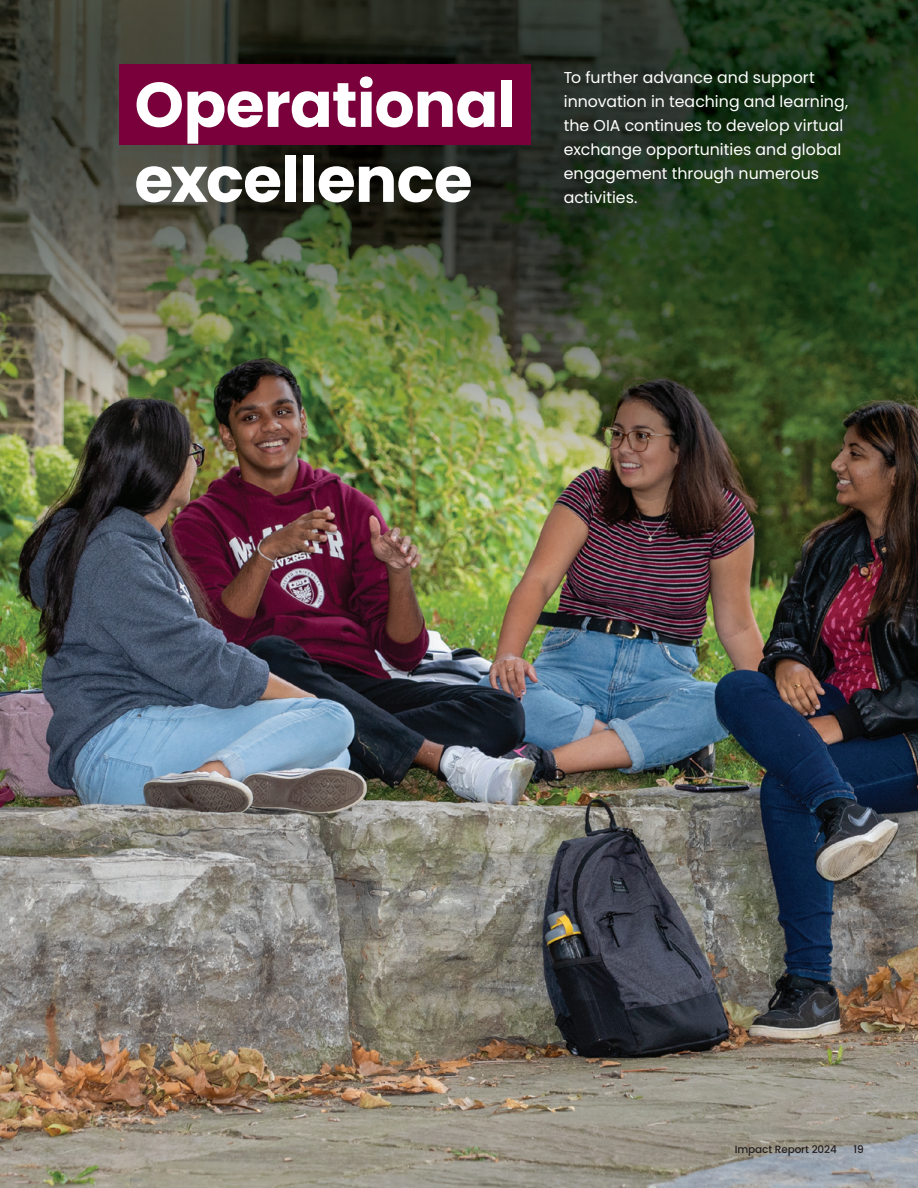
<style>
.page{position:relative;width:918px;height:1188px;background:#fff}
.page>*{position:absolute;margin:0;border:0;box-sizing:border-box;transform-origin:0 0}
.H1__chapter_starts{font:700 63px/75px "Poppins";letter-spacing:-.015em;color:#fff}
.Leads{font:15.75px/24px "Poppins";color:#fff}
.t1{font:500 10.5px "Poppins";letter-spacing:-.01em;color:#231f20}
</style>
<div class="page">
<img style="left:0;top:0;width:918px;height:1188px">
<div style="left:119px;top:64px;width:412px;height:81px;background:#7a003b"></div>
<p class="H1__chapter_starts" style="left:134px;top:68px;width:383px">Operational excellence</p>
<p class="Leads" style="left:564px;top:65px;width:286px">To further advance and support innovation in teaching and learning, the OIA continues to develop virtual exchange opportunities and global engagement through numerous activities.</p>
<p class="t1" style="left:735px;top:1143px;width:104px">Impact Report 2024</p>
<p class="t1" style="left:854px;top:1143px;width:12px">19</p>
</div>
